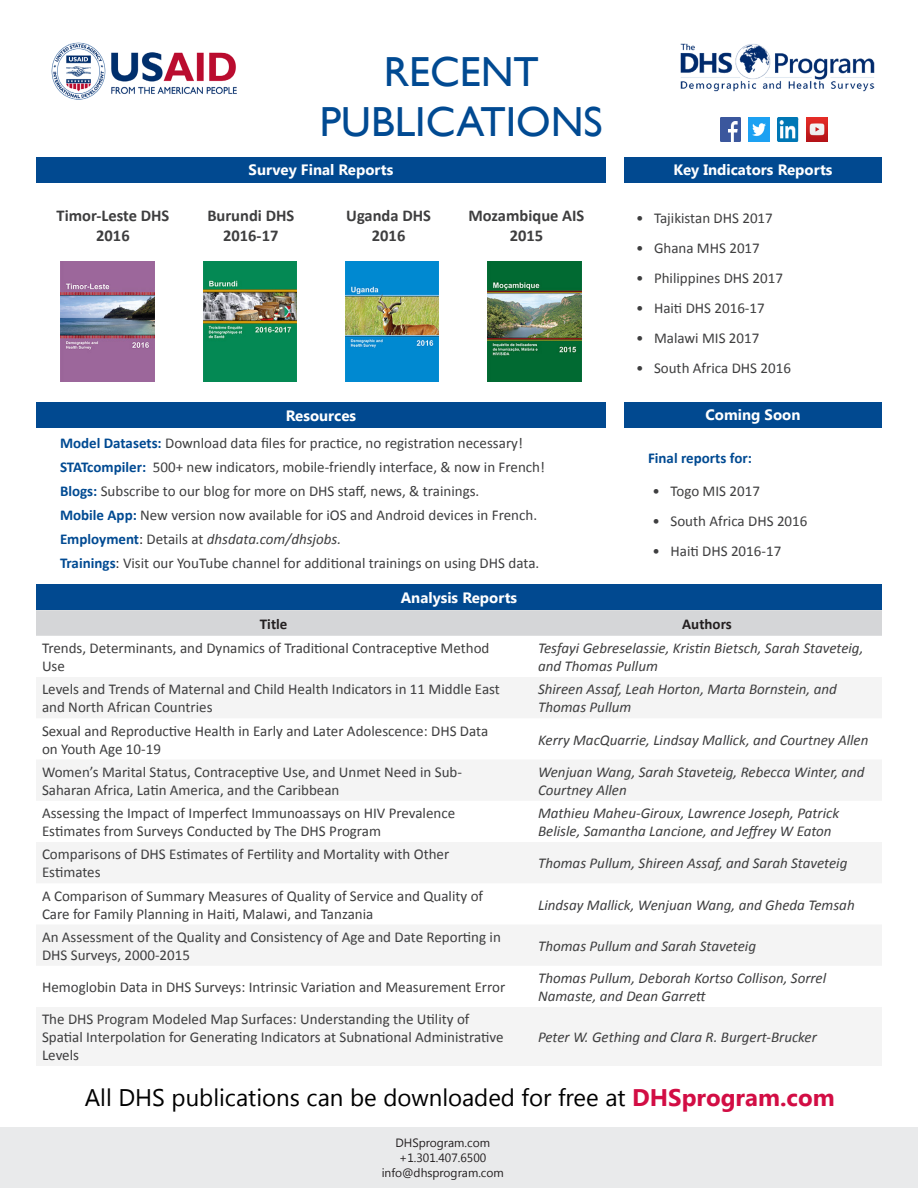
<style>
.page{position:relative;width:918px;height:1188px;background:#fff}
.page>*{position:absolute;margin:0;border:0;box-sizing:border-box;transform-origin:0 0}
.t1{font:42px "Gill Sans";color:#014a92}
.t2{font:24px "Segoe UI";color:#000}
.t3{font:700 16.5px/19.8px "Calibri";color:#3e3e3f;text-align:center}
.t4{font:15px/18px "Calibri";color:#3e3e3f}
.t5{font:italic 15px/18px "Calibri";color:#3e3e3f}
.t6{font:700 15px "Segoe UI";color:#fff}
.t7{font:700 15px "Calibri";color:#014a92}
.t8{font:700 15px "Calibri";color:#231f20}
.t9{font:12px "Segoe UI";color:#231f20}
.s1{font-weight:700;color:#014a92}
.s2{color:#231f20}
.s3{font-style:italic}
.s4{font-weight:700;color:#d20d44}
</style>
<div class="page">
<div style="left:36px;top:157px;width:570px;height:26px;background:#014990"></div>
<div style="left:36px;top:610px;width:846px;height:26px;background:#d5d6d8"></div>
<svg style="left:36px;top:677px;width:846px;height:389px;fill:#f4f4f4"></svg>
<div style="left:36px;top:585px;width:846px;height:25px;background:#014990"></div>
<div style="left:624px;top:157px;width:258px;height:26px;background:#014990"></div>
<img style="left:488px;top:262px;width:93px;height:120px">
<img style="left:345px;top:262px;width:94px;height:120px">
<img style="left:61px;top:262px;width:93px;height:120px">
<img style="left:203px;top:262px;width:94px;height:120px">
<div style="left:1px;top:1127px;width:917px;height:61px;background:#e9eaeb"></div>
<div style="left:36px;top:402px;width:570px;height:26px;background:#014990"></div>
<div style="left:624px;top:402px;width:258px;height:26px;background:#014990"></div>
<img style="left:720px;top:118px;width:21px;height:24px">
<img style="left:749px;top:118px;width:21px;height:24px">
<img style="left:778px;top:118px;width:20px;height:24px">
<img style="left:806px;top:118px;width:21px;height:24px">
<img style="left:51px;top:42px;width:186px;height:58px">
<img style="left:680px;top:43px;width:195px;height:49px">
<p class="t3" style="left:56px;top:206px;width:114px">Timor-Leste DHS</p>
<p class="t3" style="left:96px;top:226px;width:35px">2016</p>
<p class="t1" style="left:384px;top:47px;width:157px">RECENT</p>
<p class="t1" style="left:320px;top:98px;width:284px">PUBLICATIONS</p>
<p class="t6" style="left:249px;top:159px;width:146px">Survey Final Reports</p>
<p class="t3" style="left:207px;top:206px;width:88px">Burundi DHS</p>
<p class="t3" style="left:223px;top:226px;width:57px">2016-17</p>
<p class="t3" style="left:346px;top:206px;width:86px">Uganda DHS<br>2016</p>
<p class="t3" style="left:469px;top:206px;width:117px">Mozambique AIS</p>
<p class="t3" style="left:510px;top:226px;width:35px">2015</p>
<p class="t6" style="left:673px;top:159px;width:161px">Key Indicators Reports</p>
<p class="t4" style="left:636px;top:209px;width:138px">• Tajikistan DHS 2017</p>
<p class="t4" style="left:636px;top:239px;width:125px">• Ghana MHS 2017</p>
<p class="t4" style="left:636px;top:269px;width:148px">• Philippines DHS 2017</p>
<p class="t4" style="left:636px;top:299px;width:130px">• Haiti DHS 2016-17</p>
<p class="t4" style="left:636px;top:329px;width:125px">• Malawi MIS 2017</p>
<p class="t4" style="left:636px;top:359px;width:156px">• South Africa DHS 2016</p>
<p class="t6" style="left:286px;top:404px;width:72px">Resources</p>
<p class="t6" style="left:706px;top:404px;width:96px">Coming Soon</p>
<p class="t4" style="left:60px;top:434px;width:465px"><span class="s1">Model Datasets:</span> Download data files for practice, no registration necessary!</p>
<p class="t4" style="left:60px;top:458px;width:487px"><span class="s1">STATcompiler:</span> 500+ new indicators, mobile-friendly interface, &amp; now in French!</p>
<p class="t4" style="left:60px;top:482px;width:421px"><span class="s1">Blogs:</span> Subscribe to our blog for more on DHS staff, news, &amp; trainings.</p>
<p class="t4" style="left:60px;top:506px;width:479px"><span class="s1">Mobile App:</span> New version now available for iOS and Android devices in French.</p>
<p class="t4" style="left:60px;top:527px;width:481px;line-height:24px"><span class="s1">Employment</span><span class="s2">:</span> Details at <span class="s3">dhsdata.com/dhsjobs.<br></span><span class="s1">Trainings</span><span class="s2">:</span> Visit our YouTube channel for additional trainings on using DHS data.</p>
<p class="t6" style="left:401px;top:587px;width:118px">Analysis Reports</p>
<p class="t7" style="left:648px;top:448px;width:105px">Final reports for:</p>
<p class="t4" style="left:652px;top:482px;width:109px">• Togo MIS 2017</p>
<p class="t4" style="left:652px;top:512px;width:156px">• South Africa DHS 2016</p>
<p class="t4" style="left:652px;top:542px;width:130px">• Haiti DHS 2016-17</p>
<p class="t8" style="left:260px;top:614px;width:29px">Title</p>
<p class="t8" style="left:682px;top:614px;width:51px">Authors</p>
<p class="t4" style="left:42px;top:639px;width:449px">Trends, Determinants, and Dynamics of Traditional Contraceptive Method<br>Use</p>
<p class="t5" style="left:538px;top:638px;width:327px">Tesfayi Gebreselassie, Kristin Bietsch, Sarah Staveteig, and Thomas Pullum</p>
<p class="t4" style="left:42px;top:680px;width:459px">Levels and Trends of Maternal and Child Health Indicators in 11 Middle East and North African Countries</p>
<p class="t5" style="left:538px;top:680px;width:300px">Shireen Assaf, Leah Horton, Marta Bornstein, and<br>Thomas Pullum</p>
<p class="t4" style="left:42px;top:722px;width:448px">Sexual and Reproductive Health in Early and Later Adolescence: DHS Data on Youth Age 10-19</p>
<p class="t5" style="left:538px;top:730px;width:332px">Kerry MacQuarrie, Lindsay Mallick, and Courtney Allen</p>
<p class="t4" style="left:42px;top:763px;width:422px">Women’s Marital Status, Contraceptive Use, and Unmet Need in Sub-<br>Saharan Africa, Latin America, and the Caribbean</p>
<p class="t5" style="left:538px;top:762px;width:328px">Wenjuan Wang, Sarah Staveteig, Rebecca Winter, and<br>Courtney Allen</p>
<p class="t4" style="left:42px;top:804px;width:415px">Assessing the Impact of Imperfect Immunoassays on HIV Prevalence<br>Estimates from Surveys Conducted by The DHS Program</p>
<p class="t5" style="left:538px;top:803px;width:303px">Mathieu Maheu-Giroux, Lawrence Joseph, Patrick<br>Belisle, Samantha Lancione, and Jeffrey W Eaton</p>
<p class="t4" style="left:42px;top:845px;width:409px">Comparisons of DHS Estimates of Fertility and Mortality with Other<br>Estimates</p>
<p class="t5" style="left:538px;top:854px;width:311px">Thomas Pullum, Shireen Assaf, and Sarah Staveteig</p>
<p class="t4" style="left:42px;top:887px;width:443px">A Comparison of Summary Measures of Quality of Service and Quality of<br>Care for Family Planning in Haiti, Malawi, and Tanzania</p>
<p class="t5" style="left:538px;top:895px;width:318px">Lindsay Mallick, Wenjuan Wang, and Gheda Temsah</p>
<p class="t4" style="left:42px;top:928px;width:460px">An Assessment of the Quality and Consistency of Age and Date Reporting in<br>DHS Surveys, 2000-2015</p>
<p class="t5" style="left:538px;top:936px;width:220px">Thomas Pullum and Sarah Staveteig</p>
<p class="t4" style="left:42px;top:978px;width:465px">Hemoglobin Data in DHS Surveys: Intrinsic Variation and Measurement Error</p>
<p class="t5" style="left:538px;top:968px;width:290px">Thomas Pullum, Deborah Kortso Collison, Sorrel<br>Namaste, and Dean Garrett</p>
<p class="t4" style="left:42px;top:1010px;width:463px">The DHS Program Modeled Map Surfaces: Understanding the Utility of<br>Spatial Interpolation for Generating Indicators at Subnational Administrative<br>Levels</p>
<p class="t5" style="left:538px;top:1028px;width:280px">Peter W. Gething and Clara R. Burgert-Brucker</p>
<p class="t2" style="left:85px;top:1080px;width:752px">All DHS publications can be downloaded for free at <span class="s4">DHSprogram.com</span></p>
<p class="t9" style="left:395px;top:1134px;width:96px">DHSprogram.com</p>
<p class="t9" style="left:399px;top:1149px;width:89px">+1.301.407.6500</p>
<p class="t9" style="left:382px;top:1164px;width:124px">info@dhsprogram.com</p>
</div>
